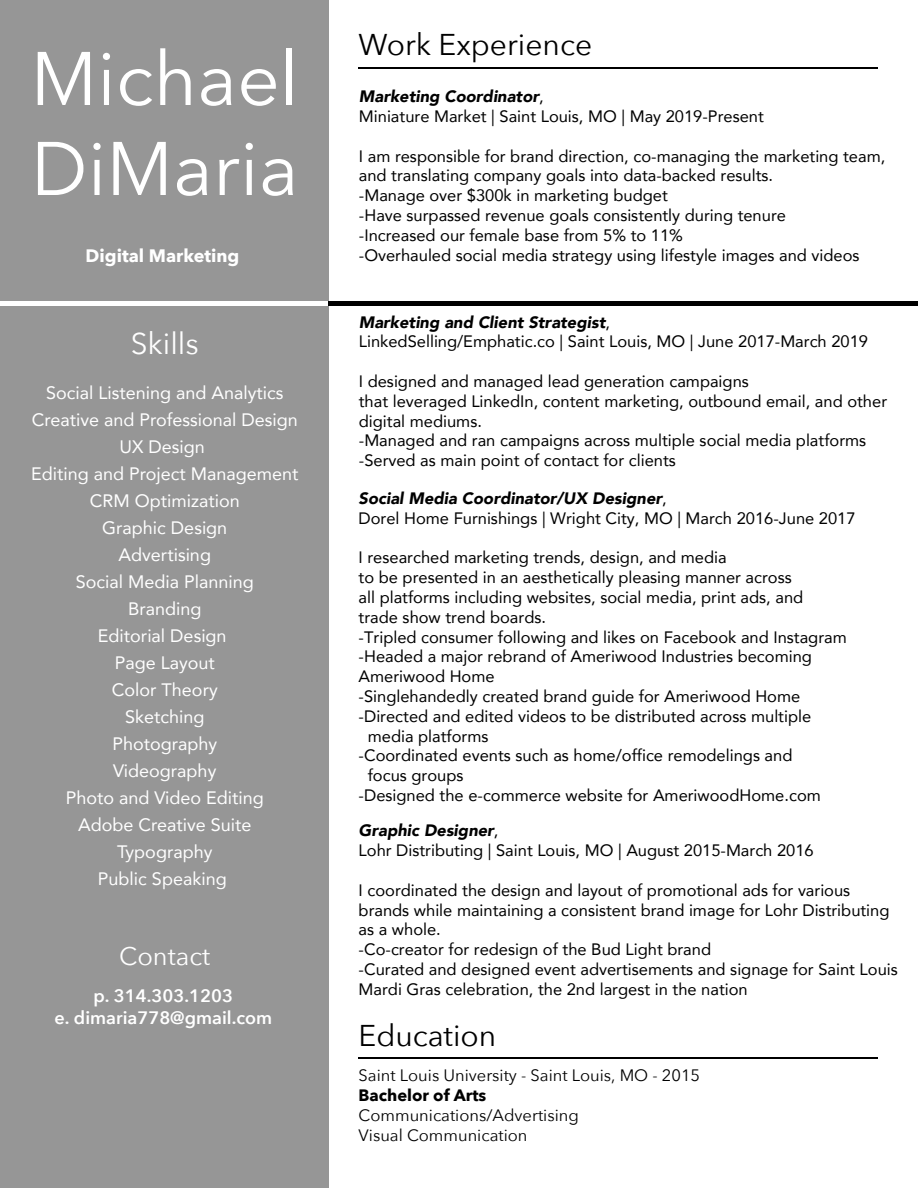
<style>
.page{position:relative;width:918px;height:1188px;background:#fff}
.page>*{position:absolute;margin:0;border:0;box-sizing:border-box;transform-origin:0 0}
.t1{font:75px/90px "Avenir Next";color:#fff}
.t2{font:30px "Avenir Next";color:#000}
.t3{font:30px "Avenir Next";color:#fff}
.t4{font:25.5px "Avenir Next";color:#fff}
.t5{font:18px/27px "Avenir";color:#fff;text-align:center}
.t6{font:600 18px/21.6px "Avenir Next";color:#fff;text-align:center}
.t7{font:700 18px "Avenir Next";color:#fff}
.t8{font:16.5px/19.8px "Avenir";color:#000}
.t9{font:16.5px/19.8px "Avenir Next";color:#000}
.t10{font:700 16.5px "Avenir Next";color:#000}
.s1{font-weight:900;font-style:italic}
</style>
<div class="page">
<div style="left:1px;top:0;width:328px;height:1188px;background:#969696"></div>
<div style="left:1px;top:301px;width:328px;height:5px;background:#fff"></div>
<hr style="left:359px;top:68px;width:519px;height:1px;background:#000">
<hr style="left:359px;top:1058px;width:519px;height:1px;background:#000">
<div style="left:328px;top:301px;width:590px;height:5px;background:#000"></div>
<h1 class="t1" style="left:31px;top:31px;width:270px">Michael<br>DiMaria</h1>
<p class="t7" style="left:86px;top:240px;width:155px">Digital Marketing</p>
<h2 class="t3" style="left:131px;top:318px;width:70px">Skills</h2>
<p class="t5" style="left:31px;top:379px;width:269px">Social Listening and Analytics<br>Creative and Professional Design<br>UX Design<br>Editing and Project Management<br>CRM Optimization<br>Graphic Design<br>Advertising<br>Social Media Planning<br>Branding<br>Editorial Design<br>Page Layout<br>Color Theory<br>Sketching<br>Photography<br>Videography<br>Photo and Video Editing<br>Adobe Creative Suite<br>Typography<br>Public Speaking</p>
<h3 class="t4" style="left:119px;top:935px;width:92px">Contact</h3>
<p class="t6" style="left:54px;top:985px;width:219px">p. 314.303.1203<br>e. dimaria778@gmail.com</p>
<h2 class="t2" style="left:359px;top:19px;width:235px">Work Experience</h2>
<p class="t8" style="left:359px;top:86px;width:407px"><span class="s1">Marketing Coordinator</span>,<br>Miniature Market | Saint Louis, MO | May 2019-Present</p>
<p class="t8" style="left:359px;top:145px;width:528px">I am responsible for brand direction, co-managing the marketing team, and translating company goals into data-backed results.<br>-Manage over $300k in marketing budget<br>-Have surpassed revenue goals consistently during tenure<br>-Increased our female base from 5% to 11%<br>-Overhauled social media strategy using lifestyle images and videos</p>
<p class="t8" style="left:359px;top:311px;width:511px"><span class="s1">Marketing and Client Strategist</span>,<br>LinkedSelling/Emphatic.co | Saint Louis, MO | June 2017-March 2019</p>
<p class="t8" style="left:359px;top:371px;width:530px">I designed and managed lead generation campaigns<br>that leveraged LinkedIn, content marketing, outbound email, and other digital mediums.<br>-Managed and ran campaigns across multiple social media platforms -Served as main point of contact for clients</p>
<p class="t8" style="left:359px;top:488px;width:499px"><span class="s1">Social Media Coordinator/UX Designer</span>,<br>Dorel Home Furnishings | Wright City, MO | March 2016-June 2017</p>
<p class="t8" style="left:359px;top:547px;width:370px">I researched marketing trends, design, and media</p>
<p class="t8" style="left:359px;top:567px;width:435px">to be presented in an aesthetically pleasing manner across</p>
<p class="t8" style="left:359px;top:587px;width:446px">all platforms including websites, social media, print ads, and</p>
<p class="t8" style="left:359px;top:607px;width:189px">trade show trend boards.</p>
<p class="t8" style="left:359px;top:627px;width:490px">-Tripled consumer following and likes on Facebook and Instagram</p>
<p class="t8" style="left:359px;top:646px;width:455px">-Headed a major rebrand of Ameriwood Industries becoming</p>
<p class="t8" style="left:359px;top:666px;width:138px">Ameriwood Home</p>
<p class="t8" style="left:359px;top:686px;width:443px">-Singlehandedly created brand guide for Ameriwood Home</p>
<p class="t8" style="left:359px;top:706px;width:454px">-Directed and edited videos to be distributed across multiple</p>
<p class="t8" style="left:368px;top:726px;width:122px">media platforms</p>
<p class="t8" style="left:359px;top:745px;width:435px">-Coordinated events such as home/office remodelings and</p>
<p class="t8" style="left:368px;top:765px;width:97px">focus groups</p>
<p class="t8" style="left:359px;top:785px;width:464px">-Designed the e-commerce website for AmeriwoodHome.com</p>
<p class="t8" style="left:359px;top:820px;width:457px"><span class="s1">Graphic Designer</span>,<br>Lohr Distributing | Saint Louis, MO | August 2015-March 2016</p>
<p class="t8" style="left:359px;top:880px;width:541px">I coordinated the design and layout of promotional ads for various brands while maintaining a consistent brand image for Lohr Distributing as a whole.<br>-Co-creator for redesign of the Bud Light brand<br>-Curated and designed event advertisements and signage for Saint Louis Mardi Gras celebration, the 2nd largest in the nation</p>
<h2 class="t2" style="left:359px;top:1011px;width:139px">Education</h2>
<p class="t9" style="left:359px;top:1065px;width:343px">Saint Louis University - Saint Louis, MO - 2015</p>
<p class="t10" style="left:359px;top:1081px;width:129px">Bachelor of Arts</p>
<p class="t9" style="left:359px;top:1105px;width:222px">Communications/Advertising<br>Visual Communication</p>
</div>
